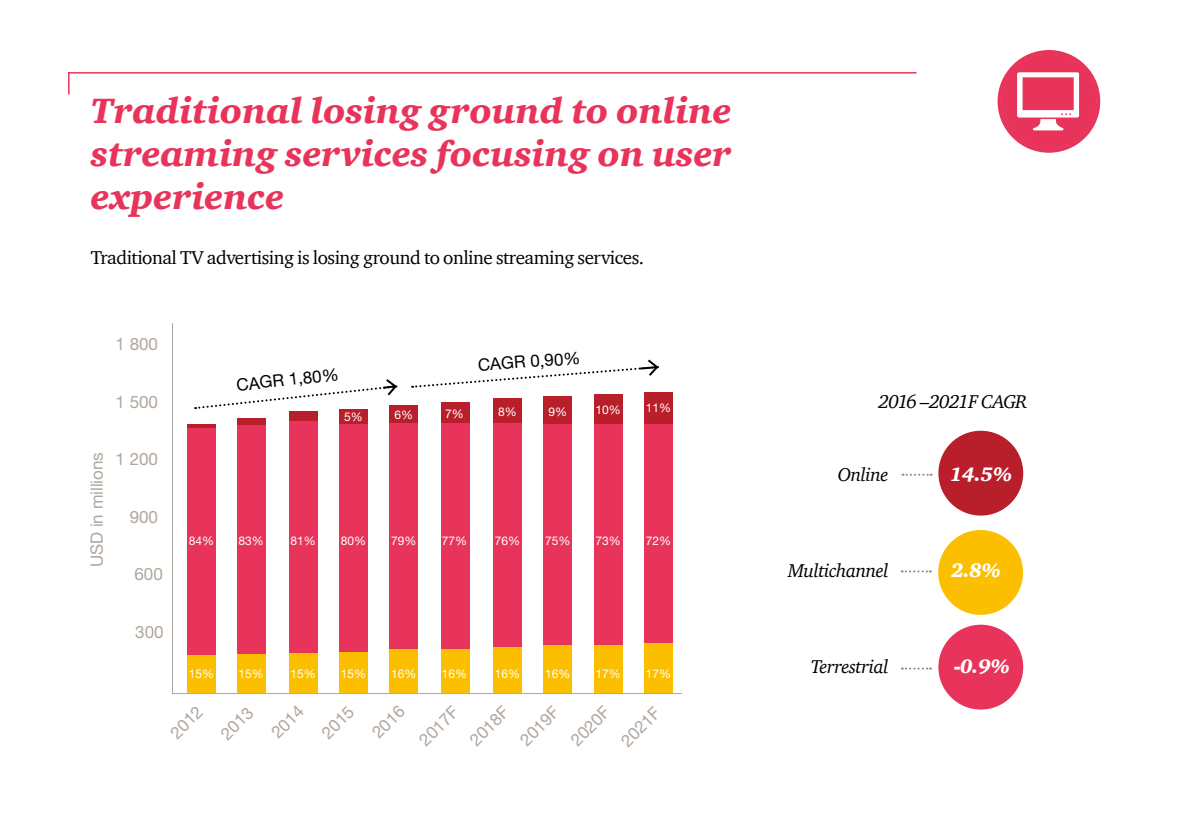
<style>
.page{position:relative;width:1191px;height:840px;background:#fff}
.page>*{position:absolute;margin:0;border:0;box-sizing:border-box;transform-origin:0 0}
.t1{font:italic 900 36px/43.2px "ITC Charter Com";color:#e8345a;text-align:justify}
.t2{font:italic 900 20px "ITC Charter Com";color:#fff}
.t3{font:19px "ITC Charter Com";letter-spacing:-.025em;color:#000}
.t4{font:italic 19px "ITC Charter Com";letter-spacing:-.025em;color:#000}
.t5{font:17px/36.4px "Helvetica Neue LT Pro";color:#b0a69d}
.t6{font:17px "Helvetica Neue LT Pro";color:#000}
.t7{font:12px "Helvetica Neue LT Pro";color:#fff}
</style>
<div class="page">
<svg style="left:68px;top:72px;width:849px;height:23px"></svg>
<hr style="left:172px;top:323px;width:1px;height:371px;background:#b0a69d">
<div style="left:187px;top:654px;width:29px;height:38px;background:#fcbf00"></div>
<hr style="left:187px;top:424px;width:29px;height:3px;background:#b91e2b">
<div style="left:237px;top:418px;width:28px;height:6px;background:#b91e2b"></div>
<div style="left:289px;top:411px;width:28px;height:10px;background:#b91e2b"></div>
<div style="left:339px;top:408px;width:29px;height:16px;background:#b91e2b"></div>
<div style="left:390px;top:405px;width:28px;height:19px;background:#b91e2b"></div>
<div style="left:441px;top:402px;width:28px;height:22px;background:#b91e2b"></div>
<div style="left:493px;top:398px;width:28px;height:26px;background:#b91e2b"></div>
<div style="left:543px;top:396px;width:29px;height:28px;background:#b91e2b"></div>
<div style="left:594px;top:393px;width:28px;height:31px;background:#b91e2b"></div>
<div style="left:644px;top:391px;width:28px;height:33px;background:#b91e2b"></div>
<div style="left:187px;top:427px;width:29px;height:227px;background:#e8345a"></div>
<div style="left:237px;top:424px;width:28px;height:230px;background:#e8345a"></div>
<div style="left:289px;top:421px;width:28px;height:231px;background:#e8345a"></div>
<div style="left:339px;top:424px;width:29px;height:227px;background:#e8345a"></div>
<div style="left:390px;top:422px;width:28px;height:231px;background:#e8345a"></div>
<div style="left:441px;top:422px;width:28px;height:231px;background:#e8345a"></div>
<div style="left:493px;top:422px;width:28px;height:231px;background:#e8345a"></div>
<div style="left:543px;top:424px;width:29px;height:229px;background:#e8345a"></div>
<div style="left:594px;top:424px;width:28px;height:229px;background:#e8345a"></div>
<div style="left:644px;top:424px;width:28px;height:229px;background:#e8345a"></div>
<div style="left:237px;top:654px;width:28px;height:38px;background:#fcbf00"></div>
<div style="left:289px;top:652px;width:28px;height:40px;background:#fcbf00"></div>
<div style="left:339px;top:651px;width:29px;height:41px;background:#fcbf00"></div>
<div style="left:390px;top:648px;width:28px;height:44px;background:#fcbf00"></div>
<div style="left:441px;top:648px;width:28px;height:44px;background:#fcbf00"></div>
<div style="left:493px;top:647px;width:28px;height:45px;background:#fcbf00"></div>
<div style="left:543px;top:645px;width:29px;height:48px;background:#fcbf00"></div>
<div style="left:594px;top:645px;width:28px;height:48px;background:#fcbf00"></div>
<div style="left:644px;top:642px;width:28px;height:51px;background:#fcbf00"></div>
<hr style="left:173px;top:692px;width:509px;height:1px;background:#b0a69d">
<div style="left:938px;top:430px;width:85px;height:85px;background:#b91e2b;border-radius:50%"></div>
<div style="left:938px;top:624px;width:85px;height:85px;background:#e8345a;border-radius:50%"></div>
<div style="left:938px;top:529px;width:85px;height:85px;background:#fcbf00;border-radius:50%"></div>
<svg style="left:902px;top:473px;width:29px;height:2px"></svg>
<svg style="left:902px;top:667px;width:29px;height:2px"></svg>
<svg style="left:901px;top:570px;width:29px;height:2px"></svg>
<svg style="left:412px;top:359px;width:247px;height:29px"></svg>
<svg style="left:195px;top:379px;width:203px;height:30px"></svg>
<svg style="left:997px;top:50px;width:103px;height:103px"></svg>
<h1 class="t1" style="left:91px;top:88px;width:642px">Traditional losing ground to online streaming services focusing on user experience</h1>
<p class="t3" style="left:91px;top:246px;width:555px">Traditional TV advertising is losing ground to online streaming services.</p>
<p class="t5" style="left:115px;top:325px;width:44px">1 800</p>
<p class="t5" style="left:115px;top:383px;width:44px">1 500</p>
<p class="t5" style="left:78px;top:567px;width:117px;rotate:-90deg">USD in millions</p>
<p class="t5" style="left:115px;top:440px;width:44px">1 200</p>
<p class="t5" style="left:130px;top:498px;width:30px">900</p>
<p class="t5" style="left:134px;top:555px;width:30px">600</p>
<p class="t6" style="left:235px;top:374px;width:104px;rotate:-6deg">CAGR 1,80%</p>
<p class="t6" style="left:477px;top:354px;width:104px;rotate:-4deg">CAGR 0,90%</p>
<p class="t7" style="left:344px;top:409px;width:20px">5%</p>
<p class="t7" style="left:394px;top:407px;width:20px">6%</p>
<p class="t7" style="left:445px;top:405px;width:20px">7%</p>
<p class="t7" style="left:498px;top:404px;width:20px">8%</p>
<p class="t7" style="left:548px;top:404px;width:20px">9%</p>
<p class="t7" style="left:595px;top:402px;width:27px">10%</p>
<p class="t7" style="left:646px;top:400px;width:27px">11%</p>
<p class="t7" style="left:189px;top:533px;width:27px">84%</p>
<p class="t7" style="left:238px;top:533px;width:27px">83%</p>
<p class="t7" style="left:291px;top:533px;width:27px">81%</p>
<p class="t7" style="left:341px;top:533px;width:27px">80%</p>
<p class="t7" style="left:391px;top:533px;width:27px">79%</p>
<p class="t7" style="left:442px;top:533px;width:27px">77%</p>
<p class="t7" style="left:495px;top:533px;width:27px">76%</p>
<p class="t7" style="left:545px;top:533px;width:27px">75%</p>
<p class="t7" style="left:595px;top:533px;width:27px">73%</p>
<p class="t7" style="left:646px;top:533px;width:27px">72%</p>
<p class="t5" style="left:135px;top:613px;width:30px">300</p>
<p class="t7" style="left:189px;top:665px;width:27px">15%</p>
<p class="t7" style="left:238px;top:665px;width:27px">15%</p>
<p class="t7" style="left:290px;top:665px;width:27px">15%</p>
<p class="t7" style="left:341px;top:665px;width:27px">15%</p>
<p class="t7" style="left:391px;top:665px;width:27px">16%</p>
<p class="t7" style="left:442px;top:665px;width:27px">16%</p>
<p class="t7" style="left:495px;top:665px;width:27px">16%</p>
<p class="t7" style="left:545px;top:665px;width:27px">16%</p>
<p class="t7" style="left:595px;top:665px;width:27px">17%</p>
<p class="t7" style="left:646px;top:665px;width:27px">17%</p>
<p class="t5" style="left:185px;top:697px;width:39px;text-indent:-35px;rotate:-45deg">2012<br>2013</p>
<p class="t5" style="left:261px;top:721px;width:39px;rotate:-45deg">2014</p>
<p class="t5" style="left:311px;top:721px;width:39px;rotate:-45deg">2015</p>
<p class="t5" style="left:362px;top:721px;width:39px;rotate:-45deg">2016</p>
<p class="t5" style="left:409px;top:729px;width:49px;rotate:-45deg">2017F</p>
<p class="t5" style="left:459px;top:729px;width:49px;rotate:-45deg">2018F</p>
<p class="t5" style="left:510px;top:729px;width:49px;rotate:-45deg">2019F</p>
<p class="t5" style="left:560px;top:729px;width:49px;rotate:-45deg">2020F</p>
<p class="t5" style="left:610px;top:729px;width:49px;rotate:-45deg">2021F</p>
<p class="t4" style="left:878px;top:390px;width:150px">2016 –2021F CAGR</p>
<p class="t4" style="left:838px;top:462px;width:52px">Online</p>
<p class="t2" style="left:950px;top:461px;width:64px">14.5%</p>
<p class="t4" style="left:788px;top:558px;width:102px">Multichannel</p>
<p class="t2" style="left:951px;top:557px;width:52px">2.8%</p>
<p class="t4" style="left:810px;top:654px;width:79px">Terrestrial</p>
<p class="t2" style="left:954px;top:653px;width:57px">-0.9%</p>
</div>
